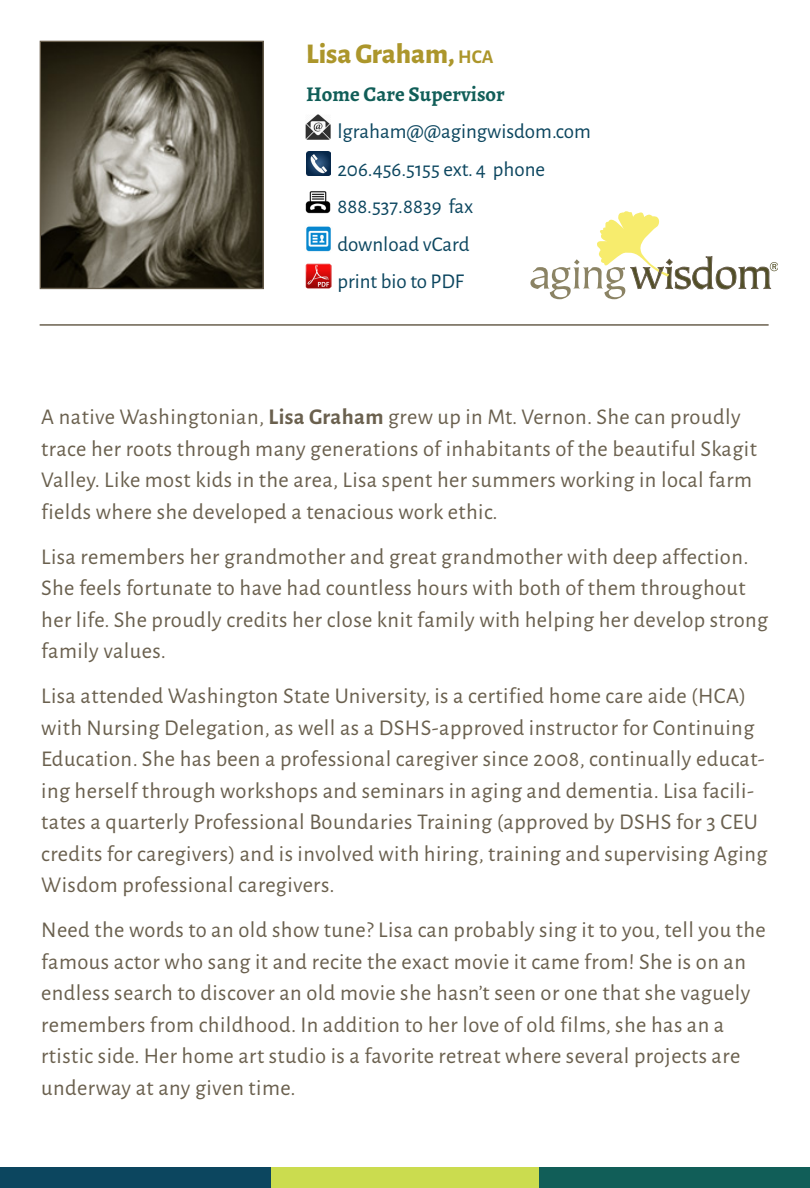
<style>
.page{position:relative;width:810px;height:1188px;background:#fff}
.page>*{position:absolute;margin:0;border:0;box-sizing:border-box;transform-origin:0 0}
.t1{font:800 28.5px "Alegreya Sans";color:#ac962b}
.t2{font:22.5px/31.5px "Alegreya Sans";letter-spacing:.02em;color:#6a604e}
.t3{font:21px "Alegreya Sans";color:#0c465f}
.t4{font:700 21px "Alegreya";color:#115e58}
.s1{font-weight:700;font-size:19.5px}
.s2{font-weight:700}
</style>
<div class="page">
<div style="left:540px;top:1168px;width:270px;height:20px;background:#115e58"></div>
<div style="left:269px;top:1168px;width:270px;height:20px;background:#cbdc4f"></div>
<div style="left:0;top:1168px;width:270px;height:20px;background:#0c465f"></div>
<svg style="left:530px;top:211px;width:248px;height:88px"></svg>
<img style="left:42px;top:43px;width:220px;height:244px">
<div style="left:40px;top:41px;width:224px;height:248px;border:1px solid #6a604e"></div>
<hr style="left:40px;top:324px;width:729px;height:2px;background:#6a604e">
<img style="left:306px;top:114px;width:25px;height:25px">
<img style="left:306px;top:152px;width:24px;height:24px">
<img style="left:305px;top:191px;width:26px;height:23px">
<img style="left:306px;top:226px;width:25px;height:26px">
<img style="left:306px;top:263px;width:25px;height:26px">
<p class="t1" style="left:306px;top:33px;width:189px">Lisa Graham, <span class="s1">HCA</span></p>
<p class="t4" style="left:306px;top:80px;width:200px">Home Care Supervisor</p>
<p class="t3" style="left:337px;top:117px;width:255px">lgraham@@agingwisdom.com</p>
<p class="t3" style="left:337px;top:155px;width:209px">206.456.5155 ext. 4 phone</p>
<p class="t3" style="left:337px;top:192px;width:138px">888.537.8839 fax</p>
<p class="t3" style="left:337px;top:230px;width:134px">download vCard</p>
<p class="t3" style="left:337px;top:267px;width:128px">print bio to PDF</p>
<p class="t2" style="left:41px;top:400px;width:717px">A native Washingtonian, <span class="s2">Lisa Graham</span> grew up in Mt. Vernon. She can proudly trace her roots through many generations of inhabitants of the beautiful Skagit Valley. Like most kids in the area, Lisa spent her summers working in local farm fields where she developed a tenacious work ethic.</p>
<p class="t2" style="left:41px;top:540px;width:729px">Lisa remembers her grandmother and great grandmother with deep affection.<br>She feels fortunate to have had countless hours with both of them throughout her life. She proudly credits her close knit family with helping her develop strong family values.</p>
<p class="t2" style="left:41px;top:679px;width:728px">Lisa attended Washington State University, is a certified home care aide (HCA) with Nursing Delegation, as well as a DSHS-approved instructor for Continuing Education. She has been a professional caregiver since 2008, continually educat&shy;ing herself through workshops and seminars in aging and dementia. Lisa facili&shy;tates a quarterly Professional Boundaries Training (approved by DSHS for 3 CEU credits for caregivers) and is involved with hiring, training and supervising Aging Wisdom professional caregivers.</p>
<p class="t2" style="left:41px;top:913px;width:726px">Need the words to an old show tune? Lisa can probably sing it to you, tell you the famous actor who sang it and recite the exact movie it came from! She is on an endless search to discover an old movie she hasn’t seen or one that she vaguely remembers from childhood. In addition to her love of old films, she has an a rtistic side. Her home art studio is a favorite retreat where several projects are underway at any given time.</p>
</div>
